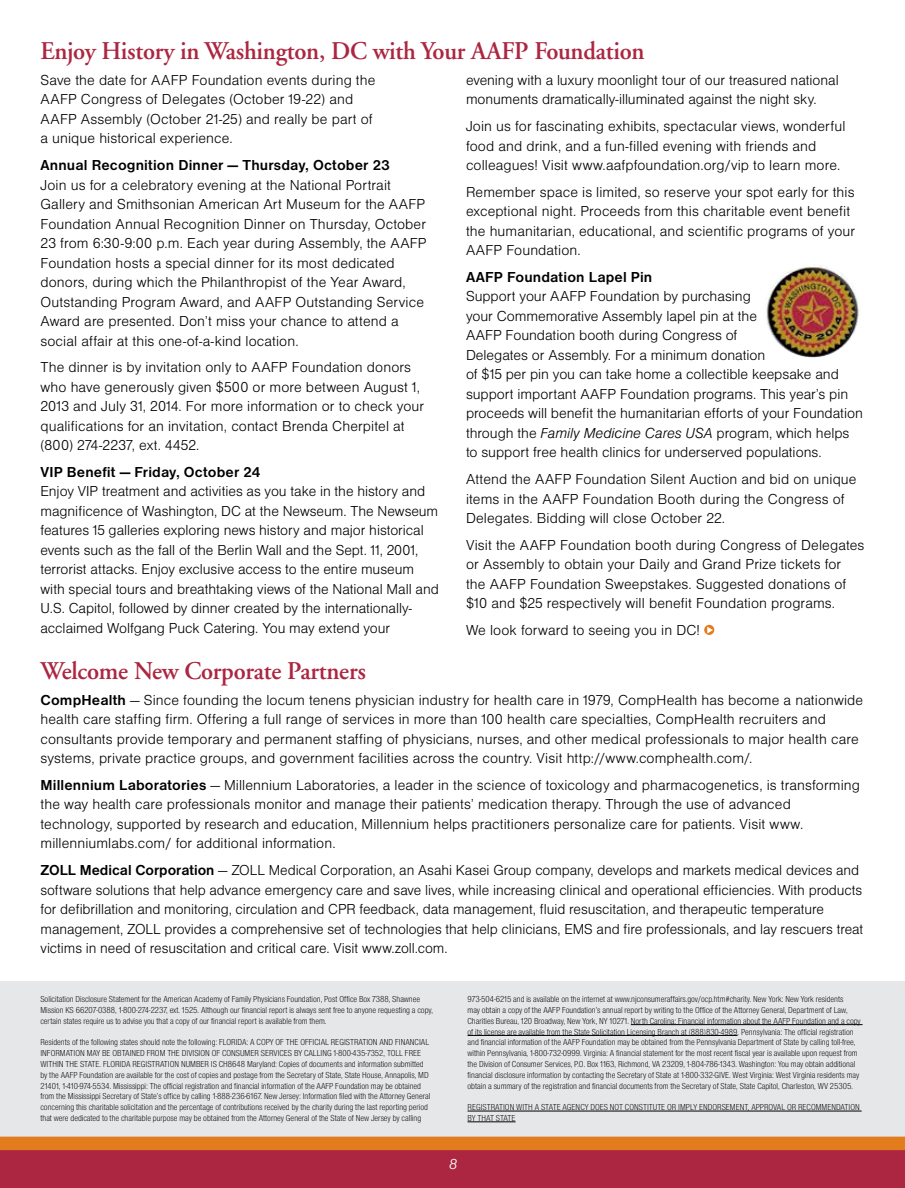
<style>
.page{position:relative;width:905px;height:1188px;background:#fff}
.page>*{position:absolute;margin:0;border:0;box-sizing:border-box;transform-origin:0 0}
.t1{font:600 25.5px "Adobe Garamond";letter-spacing:-.01em;color:#ac2641;scale:.96 1}
.t2{font:15px/19.5px "Nimbus San D Ligh";color:#000}
.t3{font:700 15px "Nimbus San D";letter-spacing:.01em;color:#000}
.t4{font:15px "Nimbus San D Ligh Ital";color:#fff}
.t5{font:9px/10.8px "Nimbus San D Ligh Cond";color:#000}
.s1{font-family:"Nimbus San D Ligh Ital"}
.s2{font-family:"Nimbus San D";font-weight:700}
</style>
<div class="page">
<div style="left:0;top:981px;width:904px;height:156px;background:#e6e7e8"></div>
<hr style="left:631px;top:1024px;width:231px;height:1px;background:#000">
<hr style="left:467px;top:1035px;width:270px;height:1px;background:#000">
<hr style="left:467px;top:1111px;width:394px;height:1px;background:#000">
<hr style="left:467px;top:1122px;width:48px;height:1px;background:#000">
<div style="left:0;top:1145px;width:904px;height:43px;background:#ac2641"></div>
<div style="left:0;top:1137px;width:904px;height:13px;background:#e37c1d"></div>
<svg style="left:704px;top:625px;width:10px;height:10px"></svg>
<svg style="left:707px;top:627px;width:6px;height:6px"></svg>
<img style="left:766px;top:264px;width:95px;height:93px">
<h1 class="t1" style="left:40px;top:37px;width:630px">Enjoy History in Washington, DC with Your AAFP Foundation</h1>
<p class="t2" style="left:40px;top:70px;width:336px">Save the date for AAFP Foundation events during the AAFP Congress of Delegates (October 19-22) and AAFP Assembly (October 21-25) and really be part of a unique historical experience.</p>
<p class="t3" style="left:40px;top:157px;width:351px">Annual Recognition Dinner — Thursday, October 23</p>
<p class="t2" style="left:40px;top:175px;width:387px">Join us for a celebratory evening at the National Portrait Gallery and Smithsonian American Art Museum for the AAFP Foundation Annual Recognition Dinner on Thursday, October 23 from 6:30-9:00 p.m. Each year during Assembly, the AAFP Foundation hosts a special dinner for its most dedicated donors, during which the Philanthropist of the Year Award, Outstanding Program Award, and AAFP Outstanding Service Award are presented. Don’t miss your chance to attend a social affair at this one-of-a-kind location.</p>
<p class="t2" style="left:40px;top:357px;width:385px">The dinner is by invitation only to AAFP Foundation donors who have generously given $500 or more between August 1, 2013 and July 31, 2014. For more information or to check your qualifications for an invitation, contact Brenda Cherpitel at (800) 274-2237, ext. 4452.</p>
<p class="t3" style="left:40px;top:464px;width:221px">VIP Benefit — Friday, October 24</p>
<p class="t2" style="left:40px;top:482px;width:400px">Enjoy VIP treatment and activities as you take in the history and magnificence of Washington, DC at the Newseum. The Newseum features 15 galleries exploring news history and major historical events such as the fall of the Berlin Wall and the Sept. 11, 2001, terrorist attacks. Enjoy exclusive access to the entire museum with special tours and breathtaking views of the National Mall and U.S. Capitol, followed by dinner created by the internationally&shy;acclaimed Wolfgang Puck Catering. You may extend your</p>
<p class="t2" style="left:466px;top:70px;width:374px">evening with a luxury moonlight tour of our treasured national monuments dramatically-illuminated against the night sky.</p>
<p class="t2" style="left:466px;top:116px;width:381px">Join us for fascinating exhibits, spectacular views, wonderful food and drink, and a fun-filled evening with friends and colleagues! Visit www.aafpfoundation.org/vip to learn more.</p>
<p class="t2" style="left:466px;top:182px;width:391px">Remember space is limited, so reserve your spot early for this exceptional night. Proceeds from this charitable event benefit the humanitarian, educational, and scientific programs of your AAFP Foundation.</p>
<p class="t3" style="left:466px;top:269px;width:188px">AAFP Foundation Lapel Pin</p>
<p class="t2" style="left:466px;top:287px;width:398px">Support your AAFP Foundation by purchasing<br>your Commemorative Assembly lapel pin at the<br>AAFP Foundation booth during Congress of<br>Delegates or Assembly. For a minimum donation<br>of $15 per pin you can take home a collectible keepsake and support important AAFP Foundation programs. This year’s pin proceeds will benefit the humanitarian efforts of your Foundation through the <span class="s1">Family Medicine Cares USA</span> program, which helps to support free health clinics for underserved populations.</p>
<p class="t2" style="left:466px;top:469px;width:392px">Attend the AAFP Foundation Silent Auction and bid on unique items in the AAFP Foundation Booth during the Congress of<br>Delegates. Bidding will close October 22.</p>
<p class="t2" style="left:466px;top:535px;width:400px">Visit the AAFP Foundation booth during Congress of Delegates or Assembly to obtain your Daily and Grand Prize tickets for the AAFP Foundation Sweepstakes. Suggested donations of $10 and $25 respectively will benefit Foundation programs.</p>
<p class="t2" style="left:466px;top:620px;width:235px">We look forward to seeing you in DC!</p>
<h1 class="t1" style="left:40px;top:657px;width:340px">Welcome New Corporate Partners</h1>
<p class="t2" style="left:40px;top:690px;width:824px"><span class="s2">CompHealth</span> — Since founding the locum tenens physician industry for health care in 1979, CompHealth has become a nationwide health care staffing firm. Offering a full range of services in more than 100 health care specialties, CompHealth recruiters and consultants provide temporary and permanent staffing of physicians, nurses, and other medical professionals to major health care systems, private practice groups, and government facilities across the country. Visit http://www.comphealth.com/.</p>
<p class="t2" style="left:40px;top:775px;width:820px"><span class="s2">Millennium Laboratories</span> — Millennium Laboratories, a leader in the science of toxicology and pharmacogenetics, is transforming the way health care professionals monitor and manage their patients’ medication therapy. Through the use of advanced technology, supported by research and education, Millennium helps practitioners personalize care for patients. Visit www. millenniumlabs.com/ for additional information.</p>
<p class="t2" style="left:40px;top:860px;width:824px"><span class="s2">ZOLL Medical Corporation</span> — ZOLL Medical Corporation, an Asahi Kasei Group company, develops and markets medical devices and software solutions that help advance emergency care and save lives, while increasing clinical and operational efficiencies. With products for defibrillation and monitoring, circulation and CPR feedback, data management, fluid resuscitation, and therapeutic temperature management, ZOLL provides a comprehensive set of technologies that help clinicians, EMS and fire professionals, and lay rescuers treat victims in need of resuscitation and critical care. Visit www.zoll.com.</p>
<p class="t5" style="left:40px;top:994px;width:394px">Solicitation Disclosure Statement for the American Academy of Family Physicians Foundation, Post Office Box 7388, Shawnee<br>Mission KS 66207-0388, 1-800-274-2237, ext. 1525. Although our financial report is always sent free to anyone requesting a copy, certain states require us to advise you that a copy of our financial report is available from them.</p>
<p class="t5" style="left:40px;top:1037px;width:391px">Residents of the following states should note the following: FLORIDA: A COPY OF THE OFFICIAL REGISTRATION AND FINANCIAL INFORMATION MAY BE OBTAINED FROM THE DIVISION OF CONSUMER SERVICES BY CALLING 1-800-435-7352, TOLL FREE WITHIN THE STATE. FLORIDA REGISTRATION NUMBER IS CH8648 Maryland: Copies of documents and information submitted by the AAFP Foundation are available for the cost of copies and postage from the Secretary of State, State House, Annapolis, MD 21401, 1-410-974-5534. Mississippi: The official registration and financial information of the AAFP Foundation may be obtained from the Mississippi Secretary of State’s office by calling 1-888-236-6167. New Jersey: Information filed with the Attorney General concerning this charitable solicitation and the percentage of contributions received by the charity during the last reporting period that were dedicated to the charitable purpose may be obtained from the Attorney General of the State of New Jersey by calling</p>
<p class="t5" style="left:467px;top:994px;width:395px">973-504-6215 and is available on the internet at www.njconsumeraffairs.gov/ocp.htm#charity. New York: New York residents<br>may obtain a copy of the AAFP Foundation’s annual report by writing to the Office of the Attorney General, Department of Law, Charities Bureau, 120 Broadway, New York, NY 10271. North Carolina: Financial information about the AAFP Foundation and a copy of its license are available from the State Solicitation Licensing Branch at (888)830-4989. Pennsylvania: The official registration and financial information of the AAFP Foundation may be obtained from the Pennsylvania Department of State by calling toll-free, within Pennsylvania, 1-800-732-0999. Virginia: A financial statement for the most recent fiscal year is available upon request from the Division of Consumer Services, P.O. Box 1163, Richmond, VA 23209, 1-804-786-1343. Washington: You may obtain additional financial disclosure information by contacting the Secretary of State at 1-800-332-GIVE. West Virginia: West Virginia residents may obtain a summary of the registration and financial documents from the Secretary of State, State Capitol, Charleston, WV 25305.</p>
<p class="t5" style="left:467px;top:1102px;width:394px">REGISTRATION WITH A STATE AGENCY DOES NOT CONSTITUTE OR IMPLY ENDORSEMENT, APPROVAL OR RECOMMENDATION<br>BY THAT STATE</p>
<p class="t4" style="left:449px;top:1156px;width:9px">8</p>
</div>
